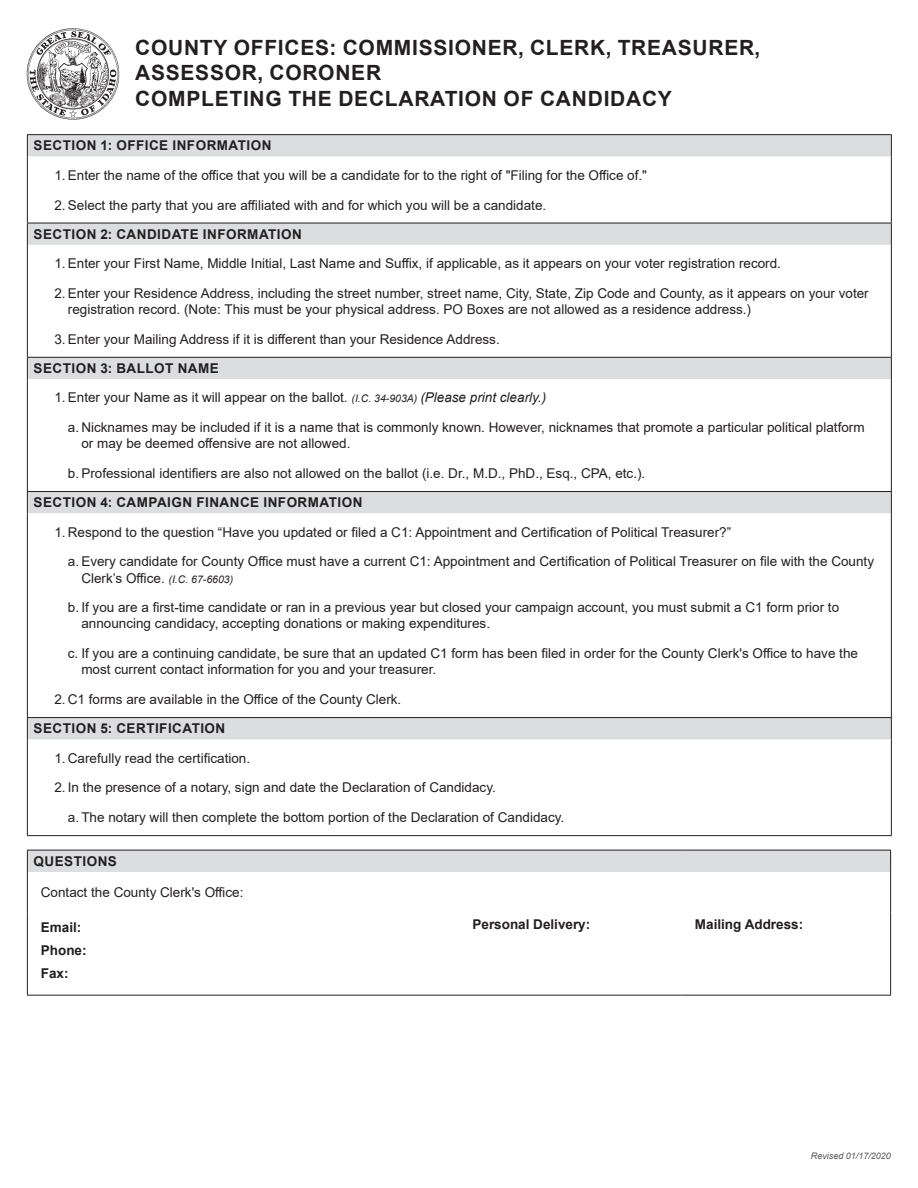
<style>
.page{position:relative;width:918px;height:1188px;background:#fff}
.page>*{position:absolute;margin:0;border:0;box-sizing:border-box;transform-origin:0 0}
.t1{font:700 21px/25.2px "Arial";letter-spacing:.035em;color:#231f20}
.Text_-_Main{font:13.5px/16.2px "Arial";color:#231f20}
.Text_-_Main-2{font:700 13.5px "Arial";letter-spacing:.035em;color:#231f20}
.Text_-_Main-3{font:700 13.5px "Arial";color:#231f20}
.t2{font:italic 9px "Arial";color:#57585a}
.s1{font-style:italic;font-size:10.5px}
.s2{font-style:italic}
</style>
<div class="page">
<img style="left:26px;top:28px;width:94px;height:92px">
<svg style="left:28px;top:135px;width:863px;height:604px"></svg>
<hr style="left:27px;top:134px;width:865px;height:1px;background:#231f20">
<svg style="left:27px;top:135px;width:1px;height:21px"></svg>
<svg style="left:891px;top:135px;width:1px;height:21px"></svg>
<hr style="left:27px;top:156px;width:1px;height:67px;background:#231f20">
<hr style="left:891px;top:156px;width:1px;height:67px;background:#231f20">
<svg style="left:27px;top:224px;width:1px;height:21px"></svg>
<svg style="left:891px;top:224px;width:1px;height:21px"></svg>
<hr style="left:27px;top:245px;width:1px;height:112px;background:#231f20">
<hr style="left:891px;top:245px;width:1px;height:112px;background:#231f20">
<svg style="left:27px;top:358px;width:1px;height:21px"></svg>
<svg style="left:891px;top:358px;width:1px;height:21px"></svg>
<hr style="left:27px;top:379px;width:1px;height:112px;background:#231f20">
<hr style="left:891px;top:379px;width:1px;height:112px;background:#231f20">
<svg style="left:27px;top:492px;width:1px;height:21px"></svg>
<svg style="left:891px;top:492px;width:1px;height:21px"></svg>
<hr style="left:27px;top:513px;width:1px;height:204px;background:#231f20">
<hr style="left:891px;top:513px;width:1px;height:204px;background:#231f20">
<svg style="left:27px;top:718px;width:1px;height:21px"></svg>
<svg style="left:891px;top:718px;width:1px;height:21px"></svg>
<hr style="left:27px;top:739px;width:1px;height:96px;background:#231f20">
<hr style="left:891px;top:739px;width:1px;height:96px;background:#231f20">
<hr style="left:27px;top:223px;width:865px;height:1px;background:#231f20">
<hr style="left:27px;top:357px;width:865px;height:1px;background:#231f20">
<hr style="left:27px;top:491px;width:865px;height:1px;background:#231f20">
<hr style="left:27px;top:717px;width:865px;height:1px;background:#231f20">
<hr style="left:27px;top:835px;width:865px;height:1px;background:#231f20">
<div style="left:27px;top:850px;width:864px;height:22px;background:#dcdddf"></div>
<hr style="left:27px;top:850px;width:432px;height:1px;background:#231f20">
<svg style="left:27px;top:850px;width:1px;height:22px"></svg>
<hr style="left:459px;top:850px;width:222px;height:1px;background:#231f20">
<hr style="left:681px;top:850px;width:210px;height:1px;background:#231f20">
<svg style="left:890px;top:850px;width:1px;height:22px"></svg>
<hr style="left:27px;top:872px;width:1px;height:40px;background:#231f20">
<hr style="left:890px;top:872px;width:1px;height:40px;background:#231f20">
<hr style="left:27px;top:912px;width:1px;height:83px;background:#231f20">
<hr style="left:27px;top:995px;width:432px;height:1px;background:#231f20">
<hr style="left:459px;top:995px;width:222px;height:1px;background:#231f20">
<hr style="left:681px;top:995px;width:210px;height:1px;background:#231f20">
<hr style="left:890px;top:912px;width:1px;height:83px;background:#231f20">
<p class="t1" style="left:135px;top:35px;width:627px">COUNTY OFFICES: COMMISSIONER, CLERK, TREASURER,<br>ASSESSOR, CORONER</p>
<p class="t1" style="left:135px;top:86px;width:538px">COMPLETING THE DECLARATION OF CANDIDACY</p>
<p class="Text_-_Main-2" style="left:34px;top:136px;width:239px">SECTION 1: OFFICE INFORMATION</p>
<p class="Text_-_Main" style="left:54px;top:167px;width:594px">1. Enter the name of the office that you will be a candidate for to the right of "Filing for the Office of."</p>
<p class="Text_-_Main" style="left:54px;top:197px;width:493px">2. Select the party that you are affiliated with and for which you will be a candidate.</p>
<p class="Text_-_Main-2" style="left:34px;top:225px;width:270px">SECTION 2: CANDIDATE INFORMATION</p>
<p class="Text_-_Main" style="left:54px;top:255px;width:728px">1. Enter your First Name, Middle Initial, Last Name and Suffix, if applicable, as it appears on your voter registration record.</p>
<p class="Text_-_Main" style="left:68px;top:285px;width:802px;text-indent:-14px">2. Enter your Residence Address, including the street number, street name, City, State, Zip Code and County, as it appears on your voter registration record. (Note: This must be your physical address. PO Boxes are not allowed as a residence address.)</p>
<p class="Text_-_Main" style="left:54px;top:331px;width:447px">3. Enter your Mailing Address if it is different than your Residence Address.</p>
<p class="Text_-_Main-2" style="left:34px;top:359px;width:187px">SECTION 3: BALLOT NAME</p>
<p class="Text_-_Main" style="left:54px;top:389px;width:493px">1. Enter your Name as it will appear on the ballot. <span class="s1">(I.C. 34-903A)</span> <span class="s2">(Please print clearly.)</span></p>
<p class="Text_-_Main" style="left:81px;top:419px;width:785px;text-indent:-14px">a. Nicknames may be included if it is a name that is commonly known. However, nicknames that promote a particular political platform or may be deemed offensive are not allowed.</p>
<p class="Text_-_Main" style="left:68px;top:465px;width:579px">b. Professional identifiers are also not allowed on the ballot (i.e. Dr., M.D., PhD., Esq., CPA, etc.).</p>
<p class="Text_-_Main-2" style="left:34px;top:493px;width:330px">SECTION 4: CAMPAIGN FINANCE INFORMATION</p>
<p class="Text_-_Main" style="left:54px;top:524px;width:678px">1. Respond to the question “Have you updated or filed a C1: Appointment and Certification of Political Treasurer?”</p>
<p class="Text_-_Main" style="left:81px;top:553px;width:794px;text-indent:-14px">a. Every candidate for County Office must have a current C1: Appointment and Certification of Political Treasurer on file with the County<br>Clerk’s Office. <span class="s1">(I.C. 67-6603)</span></p>
<p class="Text_-_Main" style="left:81px;top:599px;width:759px;text-indent:-14px">b. If you are a first-time candidate or ran in a previous year but closed your campaign account, you must submit a C1 form prior to announcing candidacy, accepting donations or making expenditures.</p>
<p class="Text_-_Main" style="left:81px;top:645px;width:778px;text-indent:-14px">c. If you are a continuing candidate, be sure that an updated C1 form has been filed in order for the County Clerk's Office to have the most current contact information for you and your treasurer.</p>
<p class="Text_-_Main" style="left:54px;top:691px;width:349px">2. C1 forms are available in the Office of the County Clerk.</p>
<p class="Text_-_Main-2" style="left:34px;top:719px;width:193px">SECTION 5: CERTIFICATION</p>
<p class="Text_-_Main" style="left:54px;top:750px;width:197px">1. Carefully read the certification.</p>
<p class="Text_-_Main" style="left:54px;top:780px;width:443px">2. In the presence of a notary, sign and date the Declaration of Candidacy.</p>
<p class="Text_-_Main" style="left:68px;top:809px;width:498px">a. The notary will then complete the bottom portion of the Declaration of Candidacy.</p>
<p class="Text_-_Main-2" style="left:34px;top:852px;width:85px">QUESTIONS</p>
<p class="Text_-_Main" style="left:41px;top:884px;width:204px">Contact the County Clerk's Office:</p>
<p class="Text_-_Main-2" style="left:41px;top:918px;width:42px">Email:</p>
<p class="Text_-_Main-2" style="left:41px;top:941px;width:47px">Phone:</p>
<p class="Text_-_Main-2" style="left:41px;top:964px;width:29px">Fax:</p>
<p class="Text_-_Main-3" style="left:472px;top:915px;width:119px">Personal Delivery:</p>
<p class="Text_-_Main-3" style="left:695px;top:915px;width:110px">Mailing Address:</p>
<p class="t2" style="left:811px;top:1150px;width:82px">Revised 01/17/2020</p>
</div>
